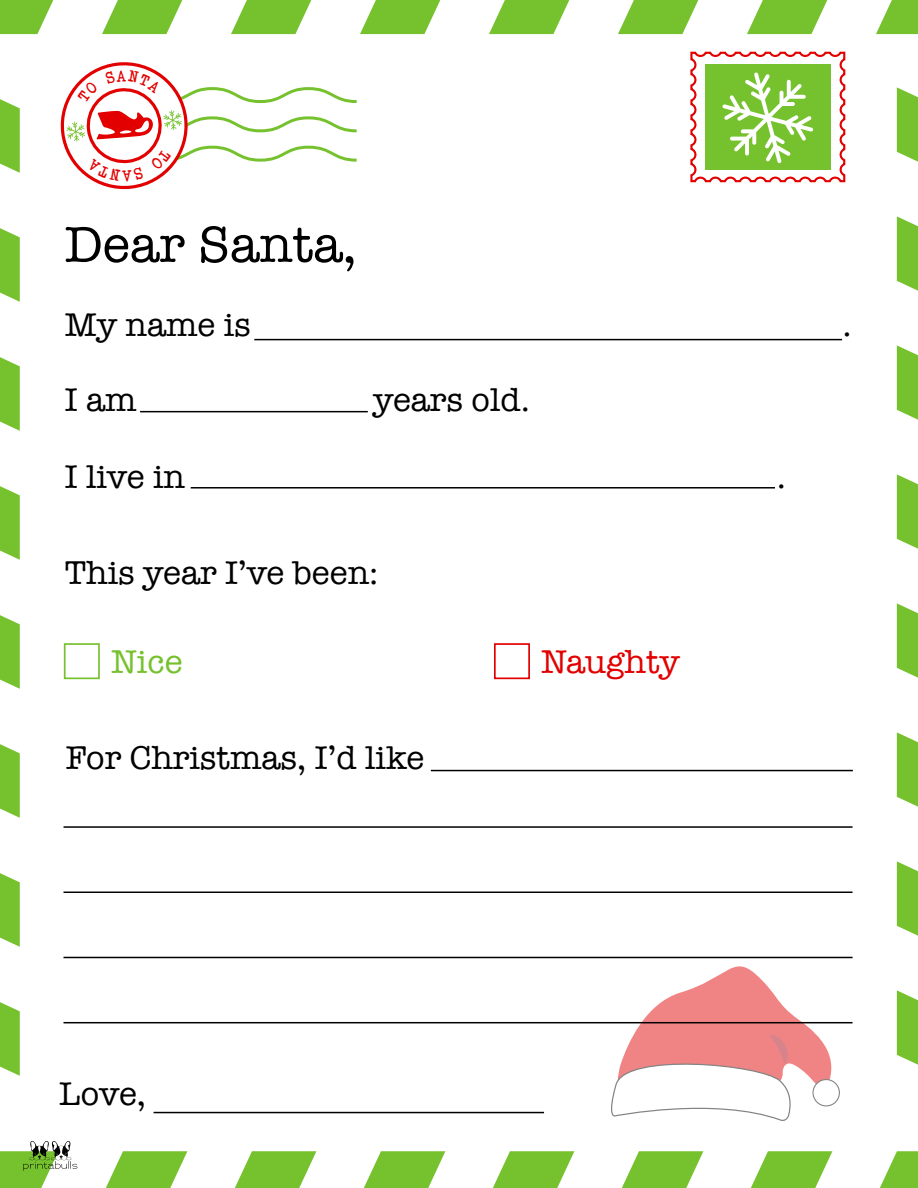
<style>
.page{position:relative;width:918px;height:1188px;background:#fff}
.page>*{position:absolute;margin:0;border:0;box-sizing:border-box;transform-origin:0 0}
.t1{font:52.05px "American Typewriter";color:#000}
.t2{font:33.75px "American Typewriter";color:#000}
.t3{font:33.75px "American Typewriter";color:#e20000}
.t4{font:33.75px "American Typewriter";color:#76c12e}
</style>
<div class="page">
<svg style="left:106px;top:1151px;width:81px;height:37px"></svg>
<svg style="left:235px;top:1151px;width:81px;height:37px"></svg>
<svg style="left:364px;top:1151px;width:81px;height:37px"></svg>
<svg style="left:493px;top:1151px;width:81px;height:37px"></svg>
<svg style="left:622px;top:1151px;width:81px;height:37px"></svg>
<svg style="left:751px;top:1151px;width:81px;height:37px"></svg>
<svg style="left:880px;top:1151px;width:38px;height:37px"></svg>
<div style="left:812px;top:1079px;width:28px;height:27px;border:1px solid #000;border-radius:50%"></div>
<svg style="left:611px;top:966px;width:228px;height:155px"></svg>
<svg style="left:690px;top:51px;width:156px;height:132px"></svg>
<hr style="left:254px;top:339px;width:588px;height:1px;background:#000">
<hr style="left:191px;top:487px;width:584px;height:2px;background:#000">
<hr style="left:140px;top:411px;width:228px;height:1px;background:#000">
<div style="left:64px;top:643px;width:36px;height:36px;border:2px solid #76c12e"></div>
<div style="left:494px;top:643px;width:36px;height:36px;border:2px solid #e20000"></div>
<hr style="left:431px;top:770px;width:422px;height:1px;background:#000">
<hr style="left:64px;top:826px;width:789px;height:2px;background:#000">
<hr style="left:64px;top:892px;width:789px;height:1px;background:#000">
<hr style="left:64px;top:957px;width:789px;height:1px;background:#000">
<hr style="left:64px;top:1022px;width:789px;height:1px;background:#000">
<hr style="left:154px;top:1112px;width:390px;height:1px;background:#000">
<svg style="left:0;top:1141px;width:77px;height:47px"></svg>
<svg style="left:0;top:0;width:54px;height:34px"></svg>
<svg style="left:102px;top:0;width:81px;height:34px"></svg>
<svg style="left:231px;top:0;width:81px;height:34px"></svg>
<svg style="left:360px;top:0;width:81px;height:34px"></svg>
<svg style="left:489px;top:0;width:81px;height:34px"></svg>
<svg style="left:618px;top:0;width:81px;height:34px"></svg>
<svg style="left:747px;top:0;width:81px;height:34px"></svg>
<svg style="left:876px;top:0;width:42px;height:34px"></svg>
<svg style="left:897px;top:87px;width:21px;height:75px;background:#89c94b"></svg>
<svg style="left:897px;top:216px;width:21px;height:75px;background:#89c94b"></svg>
<svg style="left:897px;top:345px;width:21px;height:75px;background:#89c94b"></svg>
<svg style="left:897px;top:474px;width:21px;height:75px;background:#89c94b"></svg>
<svg style="left:897px;top:603px;width:21px;height:75px;background:#89c94b"></svg>
<svg style="left:897px;top:732px;width:21px;height:75px;background:#89c94b"></svg>
<svg style="left:897px;top:861px;width:21px;height:75px;background:#89c94b"></svg>
<svg style="left:897px;top:990px;width:21px;height:75px;background:#89c94b"></svg>
<svg style="left:0;top:99px;width:20px;height:74px"></svg>
<svg style="left:0;top:228px;width:20px;height:74px"></svg>
<svg style="left:0;top:357px;width:20px;height:74px"></svg>
<svg style="left:0;top:486px;width:20px;height:74px"></svg>
<svg style="left:0;top:615px;width:20px;height:74px"></svg>
<svg style="left:0;top:744px;width:20px;height:74px"></svg>
<svg style="left:0;top:873px;width:20px;height:74px"></svg>
<svg style="left:0;top:1002px;width:20px;height:74px"></svg>
<svg style="left:60px;top:62px;width:297px;height:128px"></svg>
<h1 class="t1" style="left:65px;top:205px;width:294px">Dear Santa,</h1>
<p class="t2" style="left:65px;top:299px;width:188px">My name is</p>
<p class="t2" style="left:65px;top:374px;width:73px">I am</p>
<p class="t2" style="left:373px;top:374px;width:158px">years old.</p>
<p class="t2" style="left:65px;top:451px;width:122px">I live in</p>
<p class="t2" style="left:65px;top:547px;width:315px">This year I’ve been:</p>
<p class="t4" style="left:111px;top:636px;width:73px">Nice</p>
<p class="t3" style="left:541px;top:636px;width:140px">Naughty</p>
<p class="t2" style="left:66px;top:732px;width:360px">For Christmas, I’d like</p>
<p class="t2" style="left:777px;top:451px;width:11px">.</p>
<p class="t2" style="left:842px;top:299px;width:11px">.</p>
<p class="t2" style="left:59px;top:1068px;width:88px">Love,</p>
</div>
